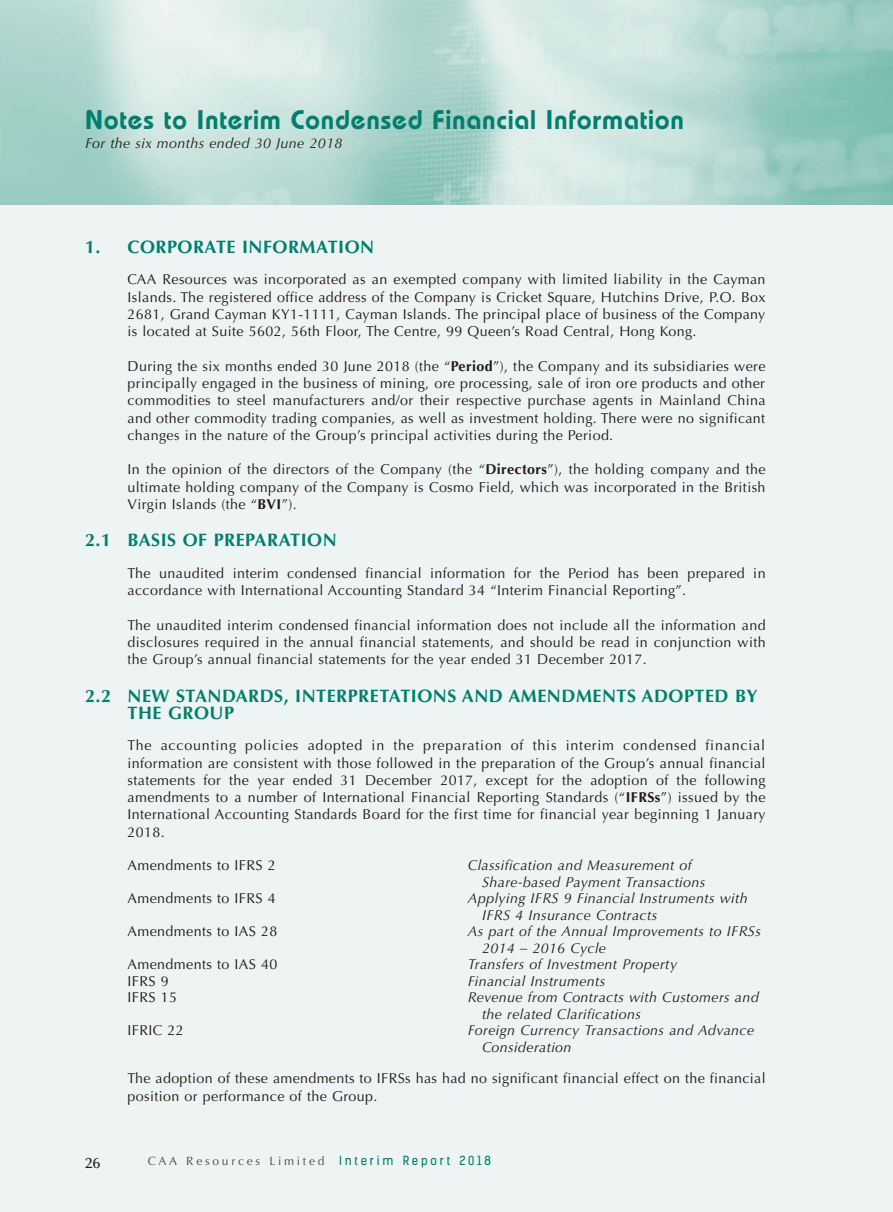
<style>
.page{position:relative;width:893px;height:1212px;background:#edf4f3}
.page>*{position:absolute;margin:0;border:0;box-sizing:border-box;transform-origin:0 0}
.t1{font:600 27px "Bauhaus Std";letter-spacing:.03em;color:#007f6e}
.t2{font:700 18px/17.2px "Optima LT Std";letter-spacing:.03em;color:#007f6e}
.t3{font:500 15px "Optima LT Std";color:#231916}
.t4{font:14.25px/17.2px "Optima LT Std";letter-spacing:.03em;color:#231916;text-align:justify}
.t5{font:italic 14.25px/16.5px "Optima LT Std";letter-spacing:.03em;color:#231916}
.t6{font:12px "Optima LT Std";letter-spacing:.23em;color:#4d4a4a}
.s1{font-weight:700}
.s2{font-family:"Kelson Sans Regular BG";color:#007f6e}
</style>
<div class="page">
<img style="left:0;top:0;width:893px;height:205px">
<h1 class="t1" style="left:85px;top:103px;width:601px">Notes to Interim Condensed Financial Information</h1>
<p class="t5" style="left:85px;top:135px;width:259px">For the six months ended 30 June 2018</p>
<p class="t2" style="left:85px;top:239px;width:291px">1. CORPORATE INFORMATION</p>
<p class="t4" style="left:128px;top:271px;width:639px">CAA Resources was incorporated as an exempted company with limited liability in the Cayman Islands. The registered office address of the Company is Cricket Square, Hutchins Drive, P.O. Box 2681, Grand Cayman KY1-1111, Cayman Islands. The principal place of business of the Company is located at Suite 5602, 56th Floor, The Centre, 99 Queen’s Road Central, Hong Kong.</p>
<p class="t4" style="left:128px;top:357px;width:640px">During the six months ended 30 June 2018 (the “<span class="s1">Period</span>”), the Company and its subsidiaries were principally engaged in the business of mining, ore processing, sale of iron ore products and other commodities to steel manufacturers and/or their respective purchase agents in Mainland China and other commodity trading companies, as well as investment holding. There were no significant changes in the nature of the Group’s principal activities during the Period.</p>
<p class="t4" style="left:128px;top:461px;width:640px">In the opinion of the directors of the Company (the “<span class="s1">Directors</span>”), the holding company and the ultimate holding company of the Company is Cosmo Field, which was incorporated in the British Virgin Islands (the “<span class="s1">BVI</span>”).</p>
<p class="t2" style="left:85px;top:532px;width:253px">2.1 BASIS OF PREPARATION</p>
<p class="t4" style="left:128px;top:564px;width:639px">The unaudited interim condensed financial information for the Period has been prepared in accordance with International Accounting Standard 34 “Interim Financial Reporting”.</p>
<p class="t4" style="left:128px;top:616px;width:640px">The unaudited interim condensed financial information does not include all the information and disclosures required in the annual financial statements, and should be read in conjunction with the Group’s annual financial statements for the year ended 31 December 2017.</p>
<p class="t2" style="left:128px;top:687px;width:632px;text-indent:-43px">2.2 NEW STANDARDS, INTERPRETATIONS AND AMENDMENTS ADOPTED BY<br>THE GROUP</p>
<p class="t4" style="left:128px;top:737px;width:640px">The accounting policies adopted in the preparation of this interim condensed financial information are consistent with those followed in the preparation of the Group’s annual financial statements for the year ended 31 December 2017, except for the adoption of the following amendments to a number of International Financial Reporting Standards (“<span class="s1">IFRSs</span>”) issued by the International Accounting Standards Board for the first time for financial year beginning 1 January 2018.</p>
<p class="t4" style="left:128px;top:857px;width:150px">Amendments to IFRS 2</p>
<p class="t5" style="left:482px;top:857px;width:225px;text-indent:-14px">Classification and Measurement of<br>Share-based Payment Transactions</p>
<p class="t4" style="left:128px;top:890px;width:150px">Amendments to IFRS 4</p>
<p class="t5" style="left:482px;top:890px;width:267px;text-indent:-14px">Applying IFRS 9 Financial Instruments with<br>IFRS 4 Insurance Contracts</p>
<p class="t4" style="left:128px;top:923px;width:151px">Amendments to IAS 28</p>
<p class="t5" style="left:482px;top:923px;width:280px;text-indent:-14px">As part of the Annual Improvements to IFRSs<br>2014 – 2016 Cycle</p>
<p class="t4" style="left:128px;top:956px;width:151px">Amendments to IAS 40</p>
<p class="t5" style="left:468px;top:956px;width:211px">Transfers of Investment Property</p>
<p class="t4" style="left:128px;top:972px;width:43px">IFRS 9</p>
<p class="t5" style="left:468px;top:973px;width:139px">Financial Instruments</p>
<p class="t4" style="left:128px;top:989px;width:51px">IFRS 15</p>
<p class="t5" style="left:482px;top:989px;width:278px;text-indent:-14px">Revenue from Contracts with Customers and the related Clarifications</p>
<p class="t4" style="left:128px;top:1022px;width:58px">IFRIC 22</p>
<p class="t5" style="left:482px;top:1022px;width:274px;text-indent:-14px">Foreign Currency Transactions and Advance<br>Consideration</p>
<p class="t4" style="left:128px;top:1070px;width:640px">The adoption of these amendments to IFRSs has had no significant financial effect on the financial position or performance of the Group.</p>
<p class="t3" style="left:85px;top:1154px;width:17px">26</p>
<p class="t6" style="left:148px;top:1154px;width:345px">CAA Resources Limited <span class="s2">Interim Report 2018</span></p>
</div>
